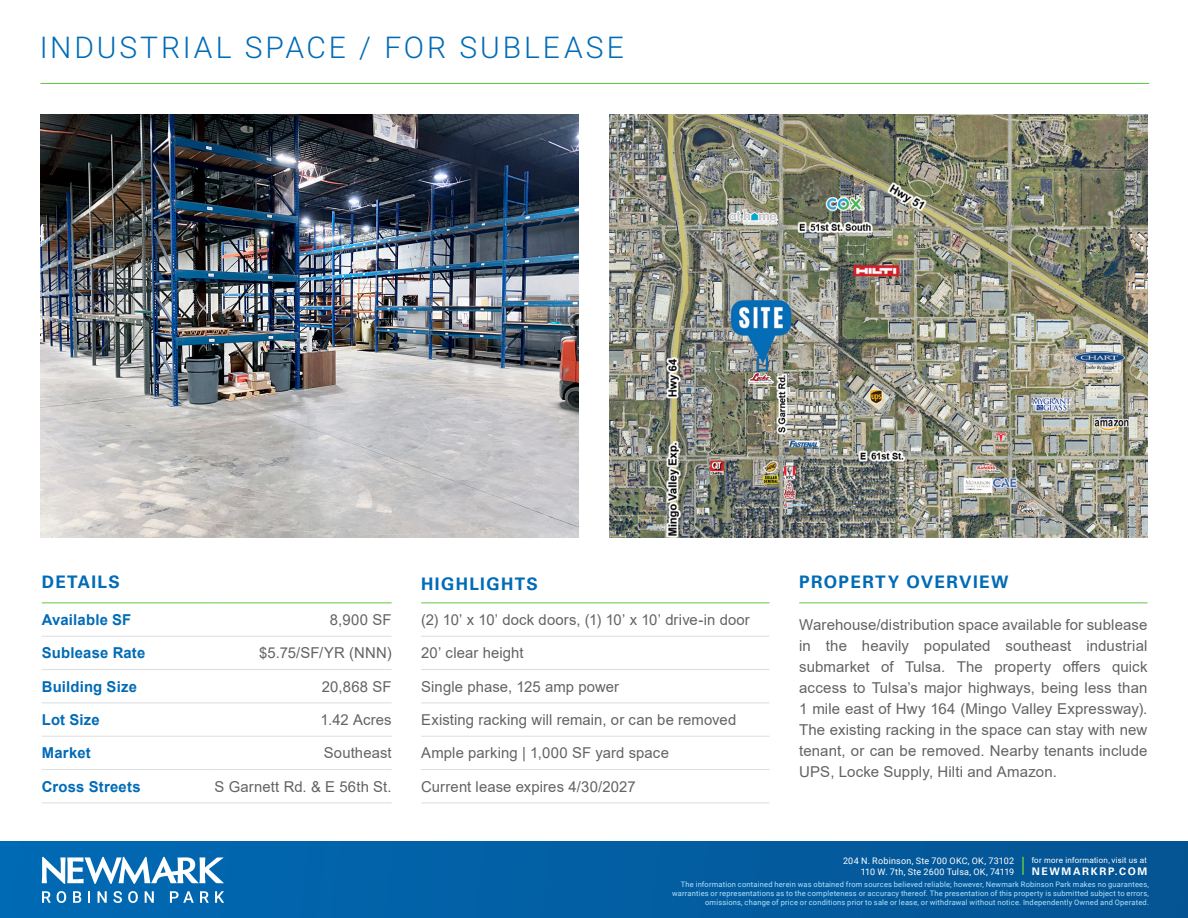
<style>
.page{position:relative;width:1188px;height:918px;background:#fff}
.page>*{position:absolute;margin:0;border:0;box-sizing:border-box;transform-origin:0 0}
.t1{font:300 30px "Roboto";letter-spacing:.1em;color:#006bb6}
.t2{font:700 17.25px "Univers LT Pro 65";letter-spacing:.08em;color:#006bb6}
.Body_Type{font:15px/21px "Arial";letter-spacing:.01em;color:#636366;text-align:justify}
.t3{font:700 15px "Arial";letter-spacing:.015em;color:#006bb6}
.t4{font:700 10.35px "Univers LT Pro 65";letter-spacing:.16em;color:#fff}
.t5{font:9px/10.5px "Roboto";letter-spacing:.02em;color:#fff;text-align:right}
.t6{font:8.1px "Arial";letter-spacing:.03em;color:#fff}
.t7{font:7.5px/9px "Roboto";letter-spacing:.025em;color:#b6e4fa;text-align:right}
</style>
<div class="page">
<div style="left:0;top:841px;width:1188px;height:77px;background:linear-gradient(to right,#006ab4,#055392)"></div>
<svg style="left:1022px;top:857px;width:2px;height:18px"></svg>
<hr style="left:40px;top:83px;width:1109px;height:2px;background:#60c644">
<svg style="left:42px;top:891px;width:9px;height:12px"></svg>
<svg style="left:57px;top:891px;width:9px;height:12px"></svg>
<svg style="left:73px;top:891px;width:8px;height:12px"></svg>
<svg style="left:88px;top:891px;width:2px;height:12px"></svg>
<svg style="left:98px;top:891px;width:9px;height:12px"></svg>
<svg style="left:113px;top:891px;width:9px;height:12px"></svg>
<svg style="left:128px;top:891px;width:10px;height:12px"></svg>
<svg style="left:145px;top:891px;width:9px;height:12px"></svg>
<svg style="left:170px;top:891px;width:24px;height:12px"></svg>
<svg style="left:200px;top:891px;width:9px;height:12px"></svg>
<svg style="left:215px;top:891px;width:9px;height:12px"></svg>
<svg style="left:42px;top:857px;width:182px;height:27px"></svg>
<div style="left:0;top:84px;width:1188px;height:757px;background:#fff"></div>
<img style="left:40px;top:115px;width:538px;height:423px">
<img style="left:610px;top:115px;width:538px;height:423px">
<hr style="left:42px;top:636px;width:171px;height:1px;background:#dcdddf">
<hr style="left:213px;top:636px;width:179px;height:1px;background:#dcdddf">
<hr style="left:42px;top:669px;width:171px;height:1px;background:#dcdddf">
<hr style="left:213px;top:669px;width:179px;height:1px;background:#dcdddf">
<hr style="left:42px;top:702px;width:171px;height:1px;background:#dcdddf">
<hr style="left:213px;top:702px;width:179px;height:1px;background:#dcdddf">
<hr style="left:42px;top:736px;width:171px;height:1px;background:#dcdddf">
<hr style="left:213px;top:736px;width:179px;height:1px;background:#dcdddf">
<hr style="left:42px;top:769px;width:171px;height:1px;background:#dcdddf">
<hr style="left:213px;top:769px;width:179px;height:1px;background:#dcdddf">
<hr style="left:42px;top:802px;width:171px;height:1px;background:#dcdddf">
<hr style="left:213px;top:802px;width:179px;height:1px;background:#dcdddf">
<hr style="left:42px;top:602px;width:171px;height:1px;background:#60c644">
<hr style="left:213px;top:602px;width:179px;height:1px;background:#60c644">
<hr style="left:421px;top:636px;width:348px;height:1px;background:#dcdddf">
<hr style="left:421px;top:669px;width:348px;height:1px;background:#dcdddf">
<hr style="left:421px;top:702px;width:348px;height:1px;background:#dcdddf">
<hr style="left:421px;top:736px;width:348px;height:1px;background:#dcdddf">
<hr style="left:421px;top:769px;width:348px;height:1px;background:#dcdddf">
<hr style="left:421px;top:802px;width:348px;height:1px;background:#dcdddf">
<hr style="left:421px;top:602px;width:348px;height:1px;background:#60c644">
<hr style="left:799px;top:602px;width:348px;height:1px;background:#60c644">
<img style="left:748px;top:373px;width:26px;height:11px">
<p class="t1" style="left:40px;top:26px;width:586px">INDUSTRIAL SPACE / FOR SUBLEASE</p>
<p class="t2" style="left:42px;top:570px;width:80px">DETAILS</p>
<p class="t3" style="left:42px;top:609px;width:91px">Available SF</p>
<p class="Body_Type" style="left:330px;top:609px;width:63px">8,900 SF</p>
<p class="t3" style="left:42px;top:642px;width:105px">Sublease Rate</p>
<p class="Body_Type" style="left:259px;top:642px;width:134px">$5.75/SF/YR (NNN)</p>
<p class="t3" style="left:42px;top:676px;width:97px">Building Size</p>
<p class="Body_Type" style="left:322px;top:676px;width:71px">20,868 SF</p>
<p class="t3" style="left:42px;top:709px;width:60px">Lot Size</p>
<p class="Body_Type" style="left:321px;top:709px;width:73px">1.42 Acres</p>
<p class="t3" style="left:42px;top:742px;width:50px">Market</p>
<p class="Body_Type" style="left:324px;top:742px;width:69px">Southeast</p>
<p class="t3" style="left:42px;top:776px;width:100px">Cross Streets</p>
<p class="Body_Type" style="left:215px;top:776px;width:179px">S Garnett Rd. &amp; E 56th St.</p>
<p class="t2" style="left:421px;top:572px;width:118px">HIGHLIGHTS</p>
<p class="Body_Type" style="left:421px;top:609px;width:330px">(2) 10’ x 10’ dock doors, (1) 10’ x 10’ drive-in door</p>
<p class="Body_Type" style="left:421px;top:642px;width:104px">20’ clear height</p>
<p class="Body_Type" style="left:421px;top:676px;width:199px">Single phase, 125 amp power</p>
<p class="Body_Type" style="left:421px;top:709px;width:317px">Existing racking will remain, or can be removed</p>
<p class="Body_Type" style="left:421px;top:742px;width:249px">Ample parking | 1,000 SF yard space</p>
<p class="Body_Type" style="left:421px;top:776px;width:216px">Current lease expires 4/30/2027</p>
<p class="t2" style="left:799px;top:570px;width:211px">PROPERTY OVERVIEW</p>
<p class="Body_Type" style="left:799px;top:615px;width:350px">Warehouse/distribution space available for sublease in the heavily populated southeast industrial submarket of Tulsa. The property offers quick access to Tulsa’s major highways, being less than 1 mile east of Hwy 164 (Mingo Valley Expressway).<br>The existing racking in the space can stay with new tenant, or can be removed. Nearby tenants include UPS, Locke Supply, Hilti and Amazon.</p>
<p class="t5" style="left:843px;top:856px;width:173px">204 N. Robinson, Ste 700 OKC, OK, 73102<br>110 W. 7th, Ste 2600 Tulsa, OK, 74119</p>
<p class="t6" style="left:1032px;top:855px;width:116px">for more information, visit us at</p>
<p class="t4" style="left:1032px;top:864px;width:117px">NEWMARKRP.COM</p>
<p class="t7" style="left:672px;top:880px;width:478px">The information contained herein was obtained from sources believed reliable; however, Newmark Robinson Park makes no guarantees, warranties or representations as to the completeness or accuracy thereof. The presentation of this property is submitted subject to errors, omissions, change of price or conditions prior to sale or lease, or withdrawal without notice. Independently Owned and Operated.</p>
</div>
